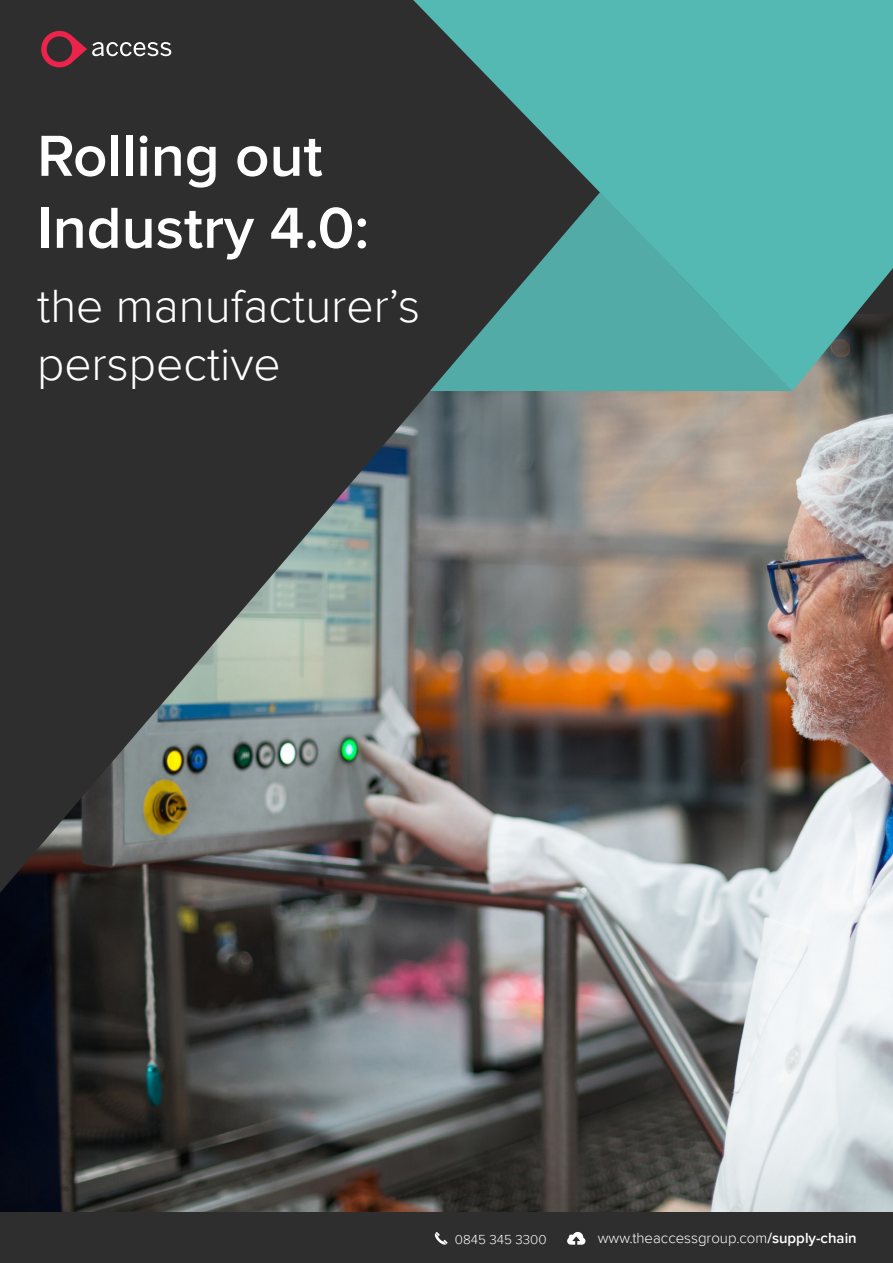
<style>
.page{position:relative;width:893px;height:1263px;background:#fff}
.page>*{position:absolute;margin:0;border:0;box-sizing:border-box;transform-origin:0 0}
.t1{font:600 60px/72px "Proxima Nova";color:#fff}
.t2{font:300 48px/57.6px "Proxima Nova";color:#fff}
.t3{font:300 15px "Proxima Nova";color:#fff}
.t4{font:300 13.5px "Proxima Nova";color:#fff}
.s1{font-weight:600}
</style>
<div class="page">
<div style="left:0;top:1212px;width:893px;height:51px;background:#2e2e2e"></div>
<svg style="left:567px;top:1232px;width:18px;height:13px"></svg>
<svg style="left:434px;top:1232px;width:14px;height:13px"></svg>
<img style="left:0;top:391px;width:893px;height:821px">
<img style="left:0;top:0;width:765px;height:893px">
<div style="left:0;top:0;width:333px;height:86px;background:#2e2e2e"></div>
<svg style="left:413px;top:0;width:480px;height:391px;background:#4b9691"></svg>
<p class="t1" style="left:37px;top:121px;width:333px">Rolling out<br>Industry 4.0:</p>
<p class="t2" style="left:37px;top:278px;width:384px">the manufacturer’s perspective</p>
<p class="t4" style="left:455px;top:1231px;width:93px">0845 345 3300</p>
<p class="t3" style="left:598px;top:1229px;width:260px">www.theaccessgroup.com<span class="s1">/supply-chain</span></p>
</div>
